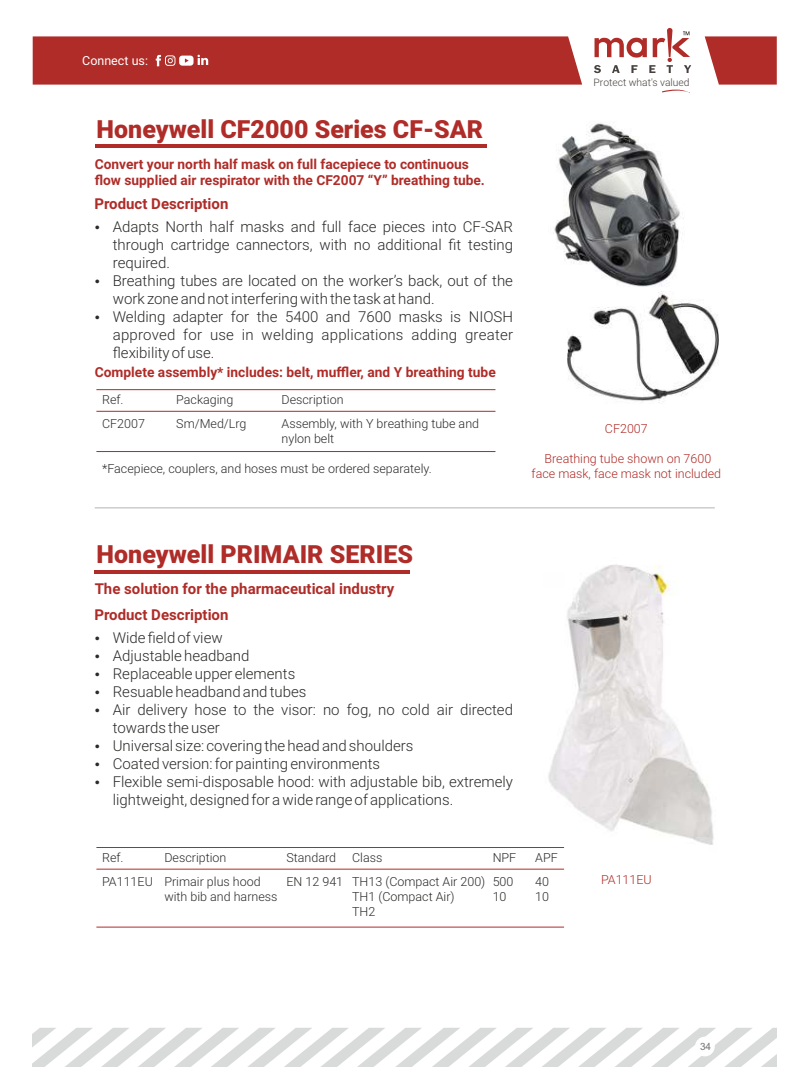
<style>
.page{position:relative;width:810px;height:1080px;background:#fff}
.page>*{position:absolute;margin:0;border:0;box-sizing:border-box;transform-origin:0 0}
.t1{font:900 25px "Roboto";color:#af2c28}
.t2{font:300 15px/18px "Roboto";color:#2b2a29}
.t3{font:700 15px "Roboto";color:#af2c28}
.t4{font:700 13.75px/16.5px "Roboto";color:#af2c28}
.t5{font:300 12.5px "Roboto";color:#2b2a29}
.t6{font:300 12.5px/15px "Roboto";color:#af2c28;text-align:center}
.t7{font:12.5px "Roboto";color:#fefefe}
.t8{font:300 10.25px "Roboto";color:#46413f}
.t9{font:10px "Arial";color:#727271}
</style>
<div class="page">
<hr style="left:95px;top:144px;width:392px;height:4px;background:#af2c28">
<hr style="left:96px;top:389px;width:399px;height:1px;background:#af2c28">
<hr style="left:96px;top:411px;width:399px;height:1px;background:#af2c28">
<hr style="left:96px;top:451px;width:399px;height:1px;background:#af2c28">
<svg style="left:33px;top:1028px;width:744px;height:38px"></svg>
<svg style="left:662px;top:89px;width:28px;height:4px"></svg>
<svg style="left:594px;top:28px;width:97px;height:45px"></svg>
<svg style="left:705px;top:36px;width:72px;height:49px;background:#b74340"></svg>
<div style="left:33px;top:36px;width:549px;height:49px;background:#af2c28"></div>
<img style="left:568px;top:291px;width:150px;height:112px">
<img style="left:553px;top:123px;width:131px;height:164px">
<hr style="left:95px;top:508px;width:620px;height:1px;background:#b2b3b3">
<hr style="left:95px;top:570px;width:315px;height:3px;background:#af2c28">
<img style="left:548px;top:564px;width:166px;height:284px">
<hr style="left:96px;top:847px;width:468px;height:1px;background:#af2c28">
<hr style="left:96px;top:869px;width:468px;height:1px;background:#af2c28">
<hr style="left:96px;top:927px;width:468px;height:1px;background:#af2c28">
<div style="left:695px;top:1037px;width:20px;height:19px;background:#fefefe;border-radius:50%"></div>
<p class="t7" style="left:82px;top:56px;width:67px">Connect us:</p>
<h1 class="t1" style="left:97px;top:119px;width:388px">Honeywell CF2000 Series CF-SAR</h1>
<p class="t4" style="left:95px;top:157px;width:392px">Convert your north half mask on full facepiece to continuous flow supplied air respirator with the CF2007 “Y” breathing tube.</p>
<p class="t3" style="left:94px;top:197px;width:136px">Product Description</p>
<p class="t2" style="left:113px;top:219px;width:402px;text-align:justify">Adapts North half masks and full face pieces into CF-SAR through cartridge cannectors, with no additional fit testing required.</p>
<p class="t2" style="left:113px;top:309px;width:402px;text-align:justify">Welding adapter for the 5400 and 7600 masks is NIOSH approved for use in welding applications adding greater flexibility of use.</p>
<p class="t2" style="left:113px;top:273px;width:402px">Breathing tubes are located on the worker’s back, out of the work zone and not interfering with the task at hand.</p>
<p class="t4" style="left:95px;top:365px;width:403px">Complete assembly* includes: belt, muffler, and Y breathing tube</p>
<p class="t5" style="left:102px;top:419px;width:44px">CF2007</p>
<p class="t5" style="left:176px;top:419px;width:72px">Sm/Med/Lrg</p>
<p class="t5" style="left:282px;top:419px;width:199px">Assembly, with Y breathing tube and</p>
<p class="t5" style="left:102px;top:395px;width:23px">Ref.</p>
<p class="t5" style="left:176px;top:395px;width:59px">Packaging</p>
<p class="t5" style="left:282px;top:395px;width:64px">Description</p>
<p class="t5" style="left:282px;top:434px;width:54px">nylon belt</p>
<p class="t5" style="left:102px;top:464px;width:331px">*Facepiece, couplers, and hoses must be ordered separately.</p>
<p class="t8" style="left:594px;top:78px;width:97px">Protect what's valued</p>
<p class="t6" style="left:605px;top:423px;width:44px">CF2007</p>
<p class="t6" style="left:532px;top:453px;width:191px">Breathing tube shown on 7600 face mask, face mask not included</p>
<h1 class="t1" style="left:97px;top:544px;width:318px">Honeywell PRIMAIR SERIES</h1>
<p class="t3" style="left:95px;top:583px;width:301px">The solution for the pharmaceutical industry</p>
<p class="t3" style="left:94px;top:609px;width:136px">Product Description</p>
<p class="t2" style="left:113px;top:630px;width:111px">Wide field of view</p>
<p class="t2" style="left:113px;top:648px;width:138px">Adjustable headband</p>
<p class="t2" style="left:113px;top:684px;width:195px">Resuable headband and tubes</p>
<p class="t2" style="left:113px;top:666px;width:184px">Replaceable upper elements</p>
<p class="t2" style="left:113px;top:702px;width:402px">Air delivery hose to the visor: no fog, no cold air directed towards the user</p>
<p class="t2" style="left:113px;top:738px;width:302px">Universal size: covering the head and shoulders<br>Coated version: for painting environments</p>
<p class="t2" style="left:113px;top:774px;width:402px">Flexible semi-disposable hood: with adjustable bib, extremely lightweight, designed for a wide range of applications.</p>
<p class="t5" style="left:102px;top:853px;width:23px">Ref.</p>
<p class="t5" style="left:164px;top:853px;width:64px">Description</p>
<p class="t5" style="left:287px;top:853px;width:51px">Standard</p>
<p class="t5" style="left:352px;top:853px;width:32px">Class</p>
<p class="t5" style="left:493px;top:853px;width:25px">NPF</p>
<p class="t5" style="left:535px;top:853px;width:24px">APF</p>
<p class="t5" style="left:102px;top:877px;width:160px">PA111EU Primair plus hood</p>
<p class="t5" style="left:287px;top:877px;width:228px">EN 12 941 TH13 (Compact Air 200) 500</p>
<p class="t5" style="left:535px;top:877px;width:15px">40</p>
<p class="t6" style="left:601px;top:873px;width:52px">PA111EU</p>
<p class="t5" style="left:164px;top:892px;width:115px">with bib and harness</p>
<p class="t5" style="left:352px;top:892px;width:104px">TH1 (Compact Air)</p>
<p class="t5" style="left:493px;top:892px;width:15px">10</p>
<p class="t5" style="left:535px;top:892px;width:15px">10</p>
<p class="t5" style="left:352px;top:907px;width:25px">TH2</p>
<p class="t9" style="left:700px;top:1043px;width:13px">34</p>
</div>
